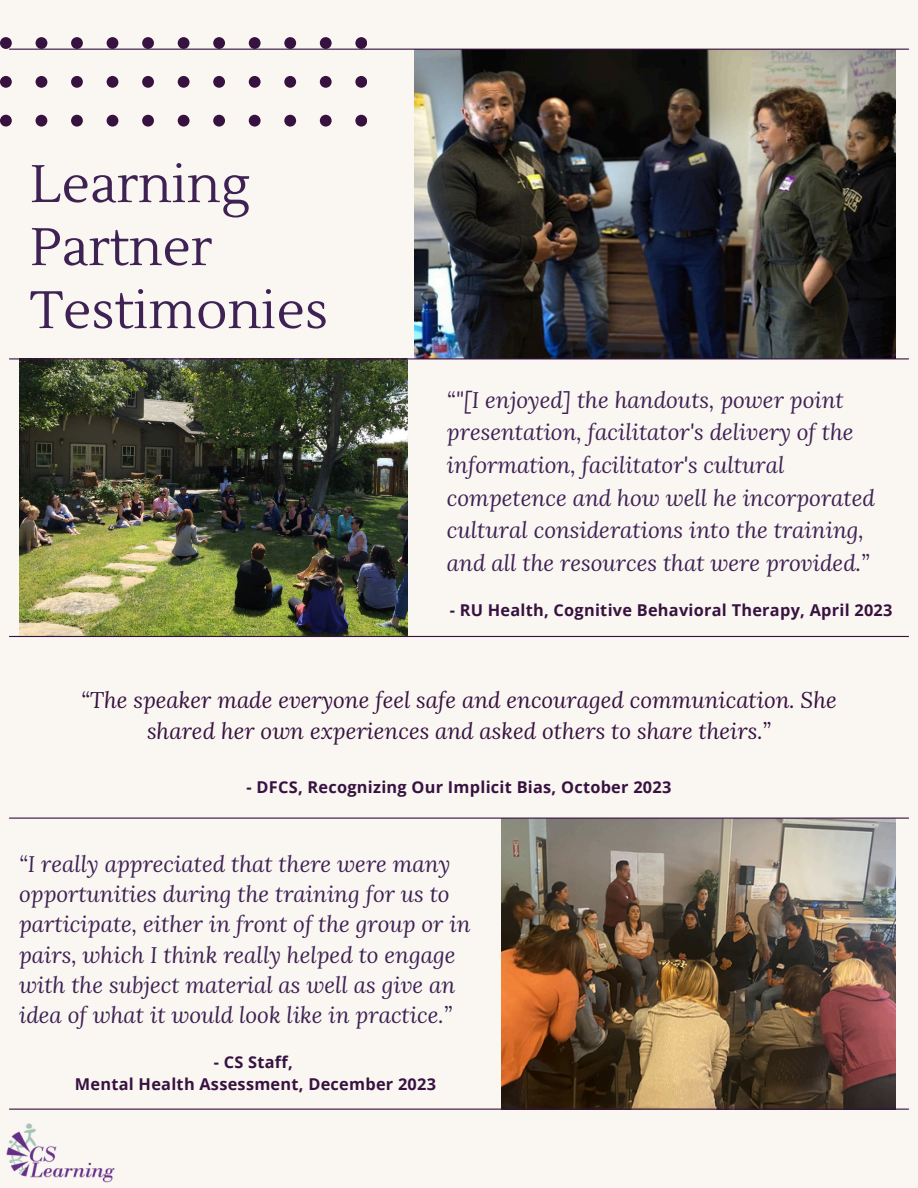
<style>
.page{position:relative;width:918px;height:1188px;background:#faf6f1}
.page>*{position:absolute;margin:0;border:0;box-sizing:border-box;transform-origin:0 0}
.t1{font:52.5px/63px "Lustria";color:#3e2254}
.t2{font:italic 22.5px/32.7px "Lora";color:#3e2254}
.t3{font:italic 22.5px/30.3px "Lora";color:#371240;text-align:center}
.t4{font:700 16.35px "Open Sans";letter-spacing:.015em;color:#371240}
</style>
<div class="page">
<img style="left:414px;top:50px;width:482px;height:308px">
<img style="left:19px;top:359px;width:388px;height:277px">
<img style="left:502px;top:819px;width:394px;height:290px">
<hr style="left:9px;top:49px;width:900px;height:1px;background:#371240">
<hr style="left:9px;top:358px;width:900px;height:1px;background:#371240">
<hr style="left:9px;top:636px;width:900px;height:1px;background:#371240">
<hr style="left:9px;top:818px;width:900px;height:1px;background:#371240">
<hr style="left:9px;top:1109px;width:900px;height:1px;background:#371240">
<img style="left:7px;top:1124px;width:108px;height:58px">
<svg style="left:0;top:37px;width:367px;height:90px"></svg>
<h1 class="t1" style="left:30px;top:154px;width:299px">Learning<br>Partner<br>Testimonies</h1>
<h2 class="t2" style="left:447px;top:383px;width:430px">“"[I enjoyed] the handouts, power point presentation, facilitator's delivery of the information, facilitator's cultural competence and how well he incorporated cultural considerations into the training, and all the resources that were provided.”</h2>
<h2 class="t4" style="left:450px;top:599px;width:444px">- RU Health, Cognitive Behavioral Therapy, April 2023</h2>
<p class="t3" style="left:81px;top:685px;width:757px">“The speaker made everyone feel safe and encouraged communication. She shared her own experiences and asked others to share theirs.”</p>
<p class="t4" style="left:247px;top:775px;width:426px">- DFCS, Recognizing Our Implicit Bias, October 2023</p>
<p class="t2" style="left:19px;top:848px;width:453px;line-height:30.3px">“I really appreciated that there were many opportunities during the training for us to participate, either in front of the group or in pairs, which I think really helped to engage with the subject material as well as give an idea of what it would look like in practice.”</p>
<p class="t4" style="left:214px;top:1050px;width:80px">- CS Staff,</p>
<p class="t4" style="left:75px;top:1073px;width:363px">Mental Health Assessment, December 2023</p>
</div>
